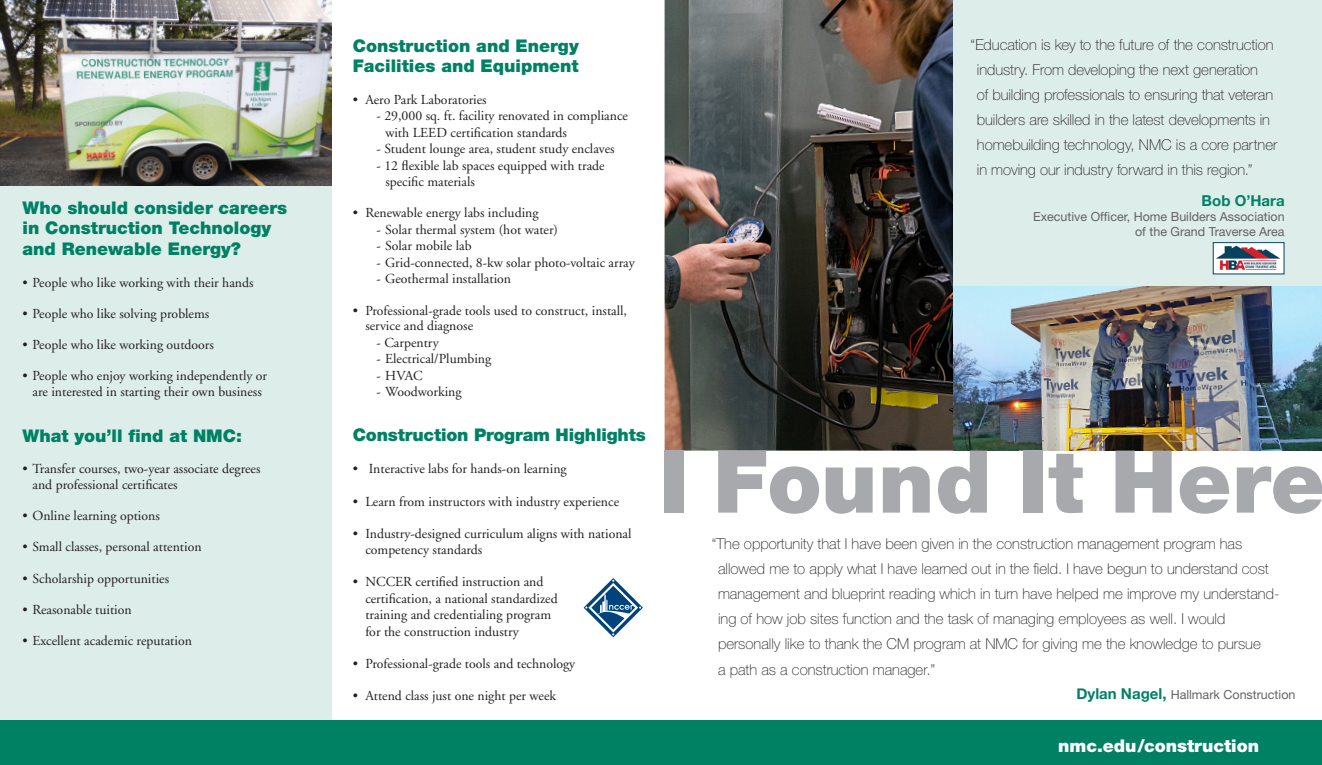
<style>
.page{position:relative;width:1322px;height:765px;background:#fff}
.page>*{position:absolute;margin:0;border:0;box-sizing:border-box;transform-origin:0 0}
.t1{font:900 86.88px "Helvetica Neue";letter-spacing:.005em;color:#a8a9ad}
.Bulleted_Header{font:900 17.5px/21px "Helvetica Neue";color:#008164}
.t2{font:900 17.5px "Helvetica Neue";color:#fff}
.Student_Quote{font:100 15px/25px "Helvetica Neue";color:#231f20}
.t3{font:700 15px "Helvetica Neue";color:#008164}
.Bulleted_Text{font:13.75px/16.5px "Adobe Garamond";color:#231f20}
.Student_Quote-2{font:12.5px "Helvetica Neue";color:#636366}
.s1{font-weight:700;font-size:15px;color:#008164}
</style>
<div class="page">
<img style="left:665px;top:0;width:288px;height:451px">
<div style="left:0;top:184px;width:332px;height:539px;background:#ddede9"></div>
<div style="left:953px;top:0;width:369px;height:450px;background:#ddede9"></div>
<img style="left:953px;top:287px;width:369px;height:164px">
<div style="left:0;top:721px;width:1322px;height:44px;background:#008164"></div>
<img style="left:0;top:0;width:332px;height:186px">
<div style="left:1213px;top:243px;width:71px;height:31px;background:#fff"></div>
<img style="left:1216px;top:245px;width:65px;height:25px">
<div style="left:1213px;top:242px;width:71px;height:32px;border:1px solid #07425f"></div>
<svg style="left:584px;top:578px;width:59px;height:59px"></svg>
<p class="Bulleted_Header" style="left:23px;top:198px;width:266px">Who should consider careers</p>
<p class="Bulleted_Header" style="left:23px;top:218px;width:250px">in Construction Technology and Renewable Energy?</p>
<p class="Bulleted_Text" style="left:23px;top:274px;width:233px">• People who like working with their hands</p>
<p class="Bulleted_Text" style="left:23px;top:306px;width:188px">• People who like solving problems</p>
<p class="Bulleted_Text" style="left:23px;top:337px;width:193px">• People who like working outdoors</p>
<p class="Bulleted_Text" style="left:23px;top:369px;width:246px;line-height:15.6px;text-align:center">• People who enjoy working independently or are interested in starting their own business</p>
<p class="Bulleted_Header" style="left:23px;top:425px;width:221px">What you’ll find at NMC:</p>
<p class="Bulleted_Text" style="left:33px;top:462px;width:229px;line-height:15.6px;text-indent:-10px">• Transfer courses, two-year associate degrees and professional certificates</p>
<p class="Bulleted_Text" style="left:23px;top:508px;width:139px">• Online learning options</p>
<p class="Bulleted_Text" style="left:23px;top:539px;width:181px">• Small classes, personal attention</p>
<p class="Bulleted_Text" style="left:23px;top:570px;width:148px">• Scholarship opportunities</p>
<p class="Bulleted_Text" style="left:23px;top:602px;width:111px">• Reasonable tuition</p>
<p class="Bulleted_Text" style="left:23px;top:633px;width:171px">• Excellent academic reputation</p>
<p class="Bulleted_Header" style="left:353px;top:36px;width:227px">Construction and Energy</p>
<p class="Bulleted_Header" style="left:353px;top:56px;width:227px">Facilities and Equipment</p>
<p class="Bulleted_Text" style="left:353px;top:91px;width:135px">• Aero Park Laboratories</p>
<p class="Bulleted_Text" style="left:385px;top:108px;width:244px;text-indent:-9px">- 29,000 sq. ft. facility renovated in compliance with LEED certification standards</p>
<p class="Bulleted_Text" style="left:377px;top:141px;width:240px">- Student lounge area, student study enclaves</p>
<p class="Bulleted_Text" style="left:385px;top:157px;width:221px;text-indent:-9px">- 12 flexible lab spaces equipped with trade specific materials</p>
<p class="Bulleted_Text" style="left:353px;top:205px;width:187px">• Renewable energy labs including</p>
<p class="Bulleted_Text" style="left:377px;top:222px;width:183px">- Solar thermal system (hot water)</p>
<p class="Bulleted_Text" style="left:377px;top:238px;width:96px">- Solar mobile lab</p>
<p class="Bulleted_Text" style="left:377px;top:255px;width:260px">- Grid-connected, 8-kw solar photo-voltaic array</p>
<p class="Bulleted_Text" style="left:377px;top:271px;width:136px">- Geothermal installation</p>
<p class="Bulleted_Text" style="left:365px;top:303px;width:263px;line-height:15.6px;text-indent:-12px">• Professional-grade tools used to construct, install, service and diagnose</p>
<p class="Bulleted_Text" style="left:377px;top:335px;width:64px">- Carpentry</p>
<p class="Bulleted_Text" style="left:377px;top:351px;width:116px">- Electrical/Plumbing</p>
<p class="Bulleted_Text" style="left:377px;top:368px;width:48px">- HVAC</p>
<p class="Bulleted_Text" style="left:377px;top:384px;width:86px">- Woodworking</p>
<p class="Bulleted_Header" style="left:353px;top:425px;width:294px">Construction Program Highlights</p>
<p class="Bulleted_Text" style="left:353px;top:461px;width:215px">• Interactive labs for hands-on learning</p>
<p class="Bulleted_Text" style="left:353px;top:493px;width:268px">• Learn from instructors with industry experience</p>
<p class="Bulleted_Text" style="left:365px;top:525px;width:268px;text-indent:-12px">• Industry-designed curriculum aligns with national competency standards</p>
<p class="Bulleted_Text" style="left:365px;top:574px;width:194px;text-indent:-12px">• NCCER certified instruction and certification, a national standardized training and credentialing program for the construction industry</p>
<p class="Bulleted_Text" style="left:353px;top:656px;width:224px">• Professional-grade tools and technology</p>
<p class="Bulleted_Text" style="left:353px;top:688px;width:205px">• Attend class just one night per week</p>
<p class="Student_Quote" style="left:977px;top:32px;width:302px;text-indent:-6px">“Education is key to the future of the construction industry. From developing the next generation<br>of building professionals to ensuring that veteran builders are skilled in the latest developments in homebuilding technology, NMC is a core partner in moving our industry forward in this region.”</p>
<p class="t3" style="left:1201px;top:189px;width:85px">Bob O’Hara</p>
<p class="Student_Quote-2" style="left:1033px;top:209px;width:253px">Executive Officer, Home Builders Association</p>
<p class="Student_Quote-2" style="left:1135px;top:224px;width:151px">of the Grand Traverse Area</p>
<p class="t1" style="left:660px;top:430px;width:667px">I Found It Here</p>
<p class="Student_Quote" style="left:718px;top:531px;width:563px;text-indent:-6px">“The opportunity that I have been given in the construction management program has allowed me to apply what I have learned out in the field. I have begun to understand cost management and blueprint reading which in turn have helped me improve my understand&shy;ing of how job sites function and the task of managing employees as well. I would personally like to thank the CM program at NMC for giving me the knowledge to pursue<br>a path as a construction manager.”</p>
<p class="Student_Quote-2" style="left:1076px;top:687px;width:220px"><span class="s1">Dylan Nagel,</span> Hallmark Construction</p>
<p class="t2" style="left:1058px;top:735px;width:202px">nmc.edu/construction</p>
</div>
